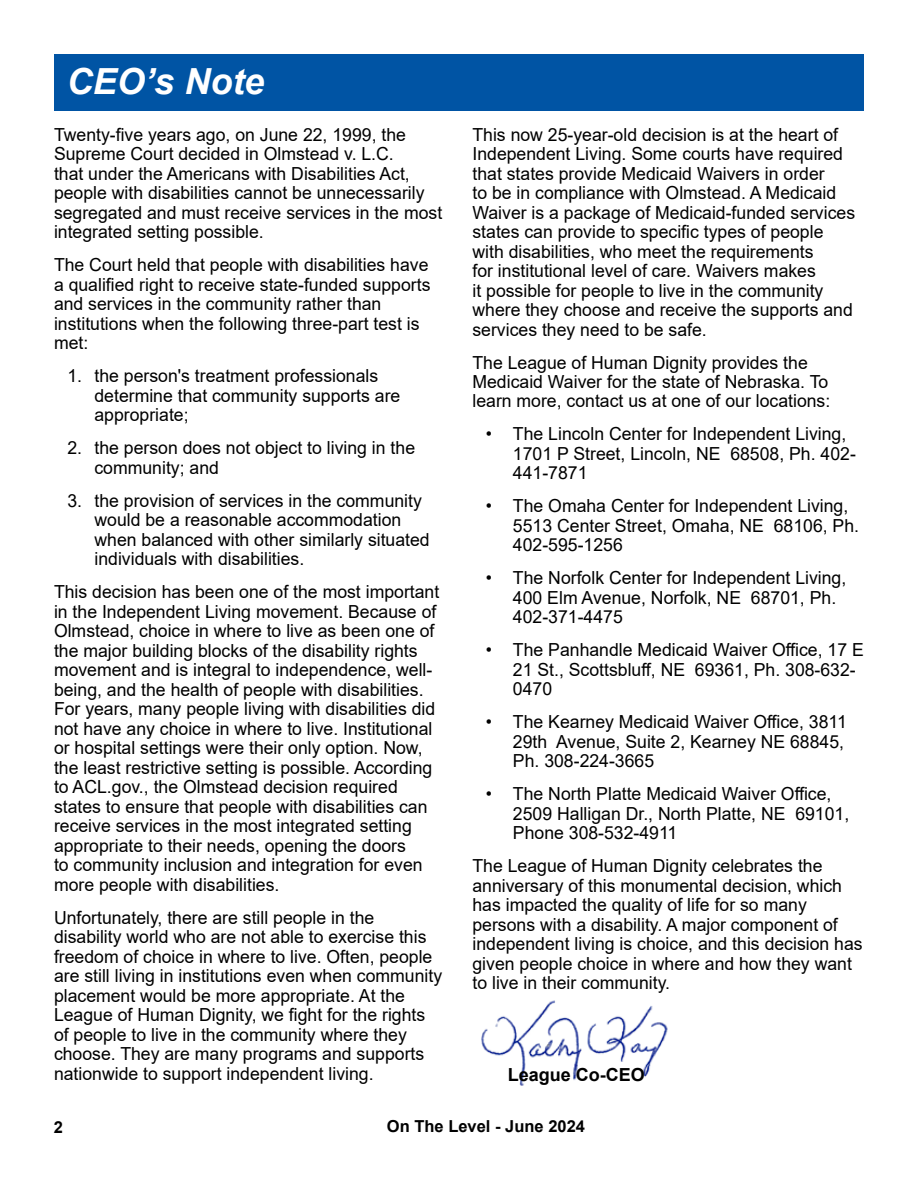
<style>
.page{position:relative;width:918px;height:1188px;background:#fff}
.page>*{position:absolute;margin:0;border:0;box-sizing:border-box;transform-origin:0 0}
.t1{font:italic 700 36px "Arial";color:#fff}
.t2{font:18px/19.5px "Arial";color:#000}
.t3{font:700 18px "Arial";color:#000}
.t4{font:700 16.5px "Arial";color:#000}
</style>
<div class="page">
<div style="left:54px;top:54px;width:810px;height:57px;background:#0054a4"></div>
<img style="left:481px;top:1000px;width:187px;height:86px">
<h1 class="t1" style="left:67px;top:57px;width:199px">CEO’s Note</h1>
<p class="t2" style="left:54px;top:125px;width:390px">Twenty-five years ago, on June 22, 1999, the Supreme Court decided in Olmstead v. L.C.<br>that under the Americans with Disabilities Act, people with disabilities cannot be unnecessarily segregated and must receive services in the most integrated setting possible.</p>
<p class="t2" style="left:54px;top:255px;width:378px">The Court held that people with disabilities have a qualified right to receive state-funded supports and services in the community rather than institutions when the following three-part test is met:</p>
<p class="t2" style="left:95px;top:366px;width:307px;text-indent:-27px">1. the person's treatment professionals determine that community supports are appropriate;</p>
<p class="t2" style="left:95px;top:438px;width:322px;text-indent:-27px">2. the person does not object to living in the community; and</p>
<p class="t2" style="left:95px;top:491px;width:337px;text-indent:-27px">3. the provision of services in the community would be a reasonable accommodation when balanced with other similarly situated individuals with disabilities.</p>
<p class="t2" style="left:54px;top:582px;width:387px">This decision has been one of the most important in the Independent Living movement. Because of Olmstead, choice in where to live as been one of the major building blocks of the disability rights movement and is integral to independence, well&shy;being, and the health of people with disabilities.<br>For years, many people living with disabilities did not have any choice in where to live. Institutional or hospital settings were their only option. Now, the least restrictive setting is possible. According to ACL.gov., the Olmstead decision required states to ensure that people with disabilities can receive services in the most integrated setting appropriate to their needs, opening the doors<br>to community inclusion and integration for even more people with disabilities.</p>
<p class="t2" style="left:54px;top:907px;width:390px">Unfortunately, there are still people in the disability world who are not able to exercise this freedom of choice in where to live. Often, people are still living in institutions even when community placement would be more appropriate. At the League of Human Dignity, we fight for the rights of people to live in the community where they choose. They are many programs and supports nationwide to support independent living.</p>
<p class="t2" style="left:472px;top:124px;width:384px">This now 25-year-old decision is at the heart of Independent Living. Some courts have required that states provide Medicaid Waivers in order<br>to be in compliance with Olmstead. A Medicaid Waiver is a package of Medicaid-funded services states can provide to specific types of people with disabilities, who meet the requirements<br>for institutional level of care. Waivers makes<br>it possible for people to live in the community where they choose and receive the supports and services they need to be safe.</p>
<p class="t2" style="left:472px;top:352px;width:359px">The League of Human Dignity provides the<br>Medicaid Waiver for the state of Nebraska. To learn more, contact us at one of our locations:</p>
<p class="t2" style="left:513px;top:424px;width:344px;text-indent:-27px">• The Lincoln Center for Independent Living,<br>1701 P Street, Lincoln, NE 68508, Ph. 402-<br>441-7871</p>
<p class="t2" style="left:513px;top:496px;width:348px;text-indent:-27px">• The Omaha Center for Independent Living,<br>5513 Center Street, Omaha, NE 68106, Ph.<br>402-595-1256</p>
<p class="t2" style="left:513px;top:568px;width:335px;text-indent:-27px">• The Norfolk Center for Independent Living,<br>400 Elm Avenue, Norfolk, NE 68701, Ph.<br>402-371-4475</p>
<p class="t2" style="left:513px;top:640px;width:352px;text-indent:-27px">• The Panhandle Medicaid Waiver Office, 17 E<br>21 St., Scottsbluff, NE 69361, Ph. 308-632-<br>0470</p>
<p class="t2" style="left:513px;top:712px;width:335px;text-indent:-27px">• The Kearney Medicaid Waiver Office, 3811<br>29th Avenue, Suite 2, Kearney NE 68845,<br>Ph. 308-224-3665</p>
<p class="t2" style="left:513px;top:784px;width:338px;text-indent:-27px">• The North Platte Medicaid Waiver Office,<br>2509 Halligan Dr., North Platte, NE 69101,<br>Phone 308-532-4911</p>
<p class="t2" style="left:472px;top:856px;width:392px">The League of Human Dignity celebrates the anniversary of this monumental decision, which has impacted the quality of life for so many persons with a disability. A major component of independent living is choice, and this decision has given people choice in where and how they want to live in their community.</p>
<p class="t3" style="left:508px;top:1062px;width:139px">League Co-CEO</p>
<p class="t4" style="left:54px;top:1115px;width:11px">2</p>
<p class="t4" style="left:387px;top:1114px;width:200px">On The Level - June 2024</p>
</div>
